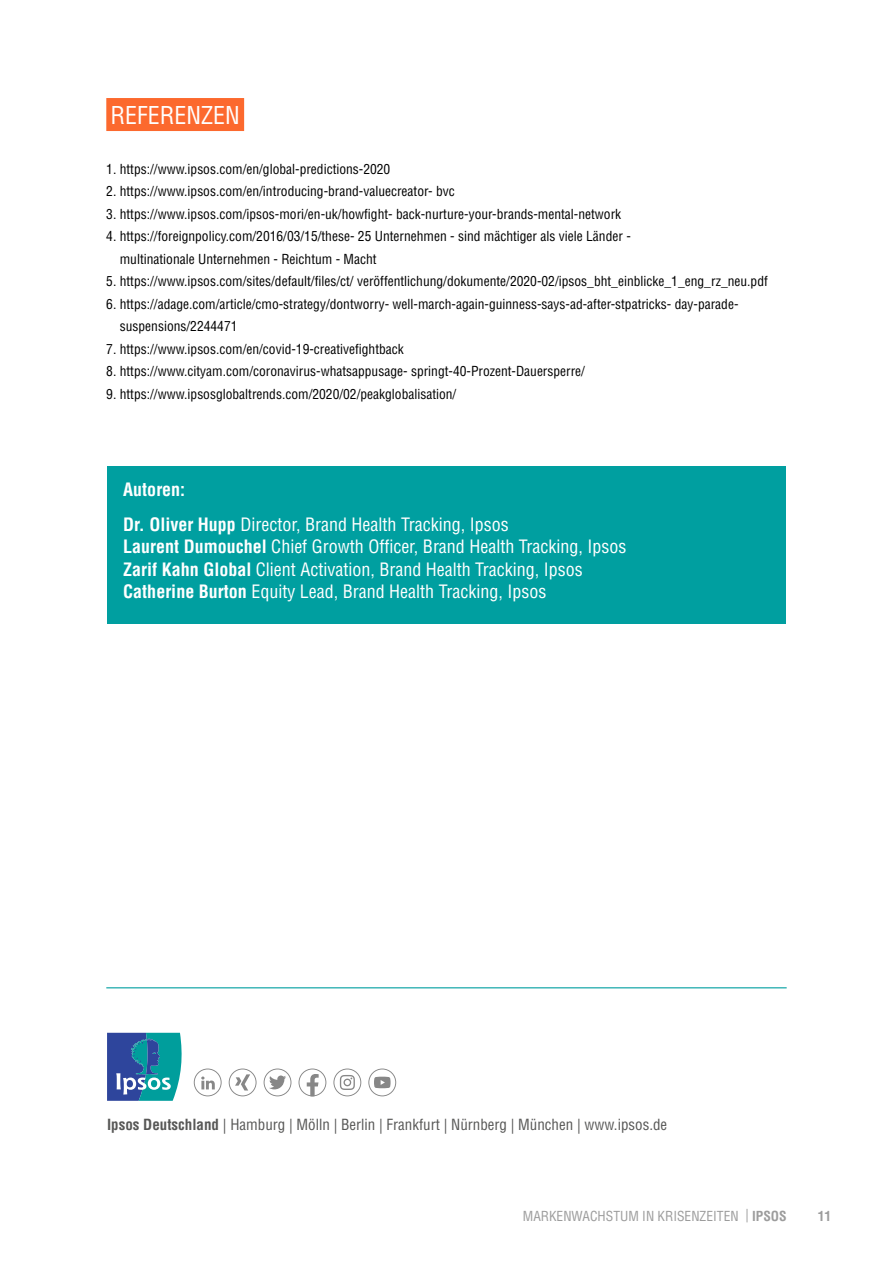
<style>
.page{position:relative;width:893px;height:1263px;background:#fff}
.page>*{position:absolute;margin:0;border:0;box-sizing:border-box;transform-origin:0 0}
.t1{font:condensed 24px "Helvetica LT Std";color:#fff}
.t2{font:condensed 18px/22.5px "Helvetica LT Std";color:#fff}
.t3{font:condensed 15px "Helvetica LT Std";color:#575756}
.t4{font:condensed 13.5px/22.5px "Helvetica LT Std";color:#000}
.t5{font:condensed 13.5px "Helvetica LT Std";color:#9c9c9c}
.t6{font:700 condensed 13.5px "Helvetica LT Std";color:#9c9c9c}
.s1{font-weight:700}
</style>
<div class="page">
<div style="left:107px;top:466px;width:679px;height:158px;background:#009fa0"></div>
<div style="left:106px;top:98px;width:138px;height:33px;background:#fc692e"></div>
<svg style="left:107px;top:1033px;width:75px;height:68px;background:#3480a7"></svg>
<svg style="left:194px;top:1068px;width:28px;height:28px"></svg>
<svg style="left:229px;top:1068px;width:28px;height:28px"></svg>
<svg style="left:264px;top:1068px;width:27px;height:28px"></svg>
<svg style="left:333px;top:1068px;width:28px;height:28px"></svg>
<svg style="left:368px;top:1068px;width:28px;height:28px"></svg>
<svg style="left:299px;top:1068px;width:27px;height:28px"></svg>
<hr style="left:106px;top:987px;width:681px;height:1px;background:#009fa0">
<h1 class="t1" style="left:111px;top:100px;width:131px">REFERENZEN</h1>
<p class="t4" style="left:106px;top:158px;width:286px">1. https://www.ipsos.com/en/global-predictions-2020</p>
<p class="t4" style="left:106px;top:180px;width:350px">2. https://www.ipsos.com/en/introducing-brand-valuecreator- bvc</p>
<p class="t4" style="left:106px;top:203px;width:516px">3. https://www.ipsos.com/ipsos-mori/en-uk/howfight- back-nurture-your-brands-mental-network</p>
<p class="t4" style="left:120px;top:225px;width:512px;text-indent:-14px">4. https://foreignpolicy.com/2016/03/15/these- 25 Unternehmen - sind mächtiger als viele Länder - multinationale Unternehmen - Reichtum - Macht</p>
<p class="t4" style="left:106px;top:270px;width:663px">5. https://www.ipsos.com/sites/default/files/ct/ veröffentlichung/dokumente/2020-02/ipsos_bht_einblicke_1_eng_rz_neu.pdf</p>
<p class="t4" style="left:120px;top:293px;width:620px;text-indent:-14px">6. https://adage.com/article/cmo-strategy/dontworry- well-march-again-guinness-says-ad-after-stpatricks- day-parade&shy;suspensions/2244471</p>
<p class="t4" style="left:106px;top:338px;width:299px">7. https://www.ipsos.com/en/covid-19-creativefightback</p>
<p class="t4" style="left:106px;top:360px;width:480px">8. https://www.cityam.com/coronavirus-whatsappusage- springt-40-Prozent-Dauersperre/</p>
<p class="t4" style="left:106px;top:383px;width:352px">9. https://www.ipsosglobaltrends.com/2020/02/peakglobalisation/</p>
<h2 class="t2" style="left:123px;top:472px;width:387px;line-height:34.5px"><span class="s1">Autoren:<br>Dr. Oliver Hupp</span> Director, Brand Health Tracking, Ipsos</h2>
<h2 class="t2" style="left:123px;top:535px;width:505px"><span class="s1">Laurent Dumouchel</span> Chief Growth Officer, Brand Health Tracking, Ipsos<br><span class="s1">Zarif Kahn Global</span> Client Activation, Brand Health Tracking, Ipsos<br><span class="s1">Catherine Burton</span> Equity Lead, Brand Health Tracking, Ipsos</h2>
<p class="t3" style="left:107px;top:1115px;width:562px"><span class="s1">Ipsos Deutschland</span> | Hamburg | Mölln | Berlin | Frankfurt | Nürnberg | München | www.ipsos.de</p>
<p class="t5" style="left:523px;top:1207px;width:265px">MARKENWACHSTUM IN KRISENZEITEN | <span class="s1">IPSOS</span></p>
<p class="t6" style="left:818px;top:1207px;width:15px">11</p>
</div>
